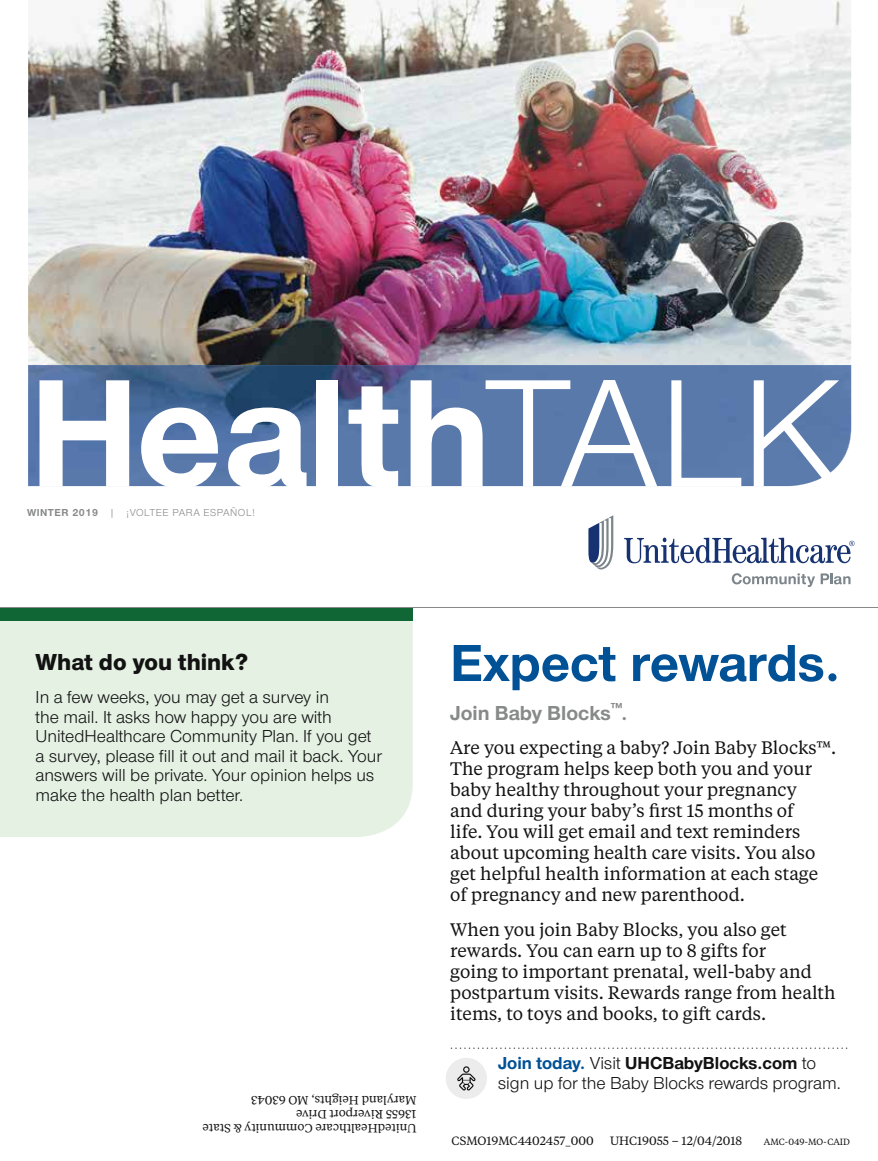
<style>
.page{position:relative;width:878px;height:1161px;background:#fff}
.page>*{position:absolute;margin:0;border:0;box-sizing:border-box;transform-origin:0 0}
.t1{font:700 159.3px "UHC Sans";color:#fff}
.t2{font:700 54px "UHC Sans";color:#005195}
.t3{font:800 24px "UHC Sans";color:#121212}
.t4{font:700 21px "UHC Sans";color:#888a8a}
.t5{font:18px/21px "UHC Serif Text";color:#121212}
.t6{font:18px/19.5px "UHC Sans";color:#121212}
.t7{font:12px/14.2px "UHC Serif Text";color:#121212}
.t8{font:10.5px "UHC Sans";letter-spacing:.05em;color:#888a8a}
.t9{font:9px "UHC Serif Text";color:#121212}
.s1{font-weight:400}
.s2{font-weight:700}
.s3{font-weight:700;color:#005195}
</style>
<div class="page">
<div style="left:0;top:621px;width:413px;height:216px;background:#e5f2e3"></div>
<div style="left:0;top:607px;width:413px;height:14px;background:#106634"></div>
<hr style="left:0;top:607px;width:878px;height:1px;background:#888a8a">
<svg style="left:624px;top:538px;width:230px;height:25px"></svg>
<svg style="left:588px;top:515px;width:25px;height:55px"></svg>
<svg style="left:731px;top:573px;width:119px;height:14px"></svg>
<svg style="left:451px;top:1047px;width:396px;height:2px"></svg>
<div style="left:445px;top:1058px;width:42px;height:41px;background:#ebeceb;border-radius:50%"></div>
<svg style="left:457px;top:1066px;width:18px;height:25px"></svg>
<img style="left:28px;top:0;width:823px;height:365px">
<img style="left:28px;top:365px;width:823px;height:121px">
<h1 class="t1" style="left:29px;top:326px;width:813px">Health<span class="s1">TALK</span></h1>
<p class="t8" style="left:27px;top:505px;width:229px"><span class="s2">WINTER 2019</span> | ¡VOLTEE PARA ESPAÑOL!</p>
<h3 class="t3" style="left:36px;top:646px;width:214px">What do you think?</h3>
<p class="t6" style="left:36px;top:687px;width:348px">In a few weeks, you may get a survey in<br>the mail. It asks how happy you are with UnitedHealthcare Community Plan. If you get a survey, please fill it out and mail it back. Your answers will be private. Your opinion helps us make the health plan better.</p>
<p class="t7" style="left:416px;top:1136px;width:215px;rotate:-180deg">UnitedHealthcare Community &amp; State<br>13655 Riverport Drive<br>Maryland Heights, MO 63043</p>
<h2 class="t2" style="left:450px;top:627px;width:391px">Expect rewards.</h2>
<p class="t4" style="left:450px;top:699px;width:178px">Join Baby Blocks<sup>™</sup>.</p>
<p class="t5" style="left:450px;top:737px;width:387px">Are you expecting a baby? Join Baby Blocks™.<br>The program helps keep both you and your baby healthy throughout your pregnancy<br>and during your baby’s first 15 months of<br>life. You will get email and text reminders about upcoming health care visits. You also get helpful health information at each stage of pregnancy and new parenthood.</p>
<p class="t5" style="left:450px;top:918px;width:387px">When you join Baby Blocks, you also get rewards. You can earn up to 8 gifts for<br>going to important prenatal, well-baby and postpartum visits. Rewards range from health items, to toys and books, to gift cards.</p>
<p class="t6" style="left:498px;top:1053px;width:344px"><span class="s3">Join today.</span> Visit <span class="s2">UHCBabyBlocks.com</span> to sign up for the Baby Blocks rewards program.</p>
<p class="t7" style="left:451px;top:1133px;width:144px">CSMO19MC4402457_000</p>
<p class="t7" style="left:610px;top:1133px;width:134px">UHC19055 – 12/04/2018</p>
<p class="t9" style="left:764px;top:1135px;width:88px">AMC-049-MO-CAID</p>
</div>
